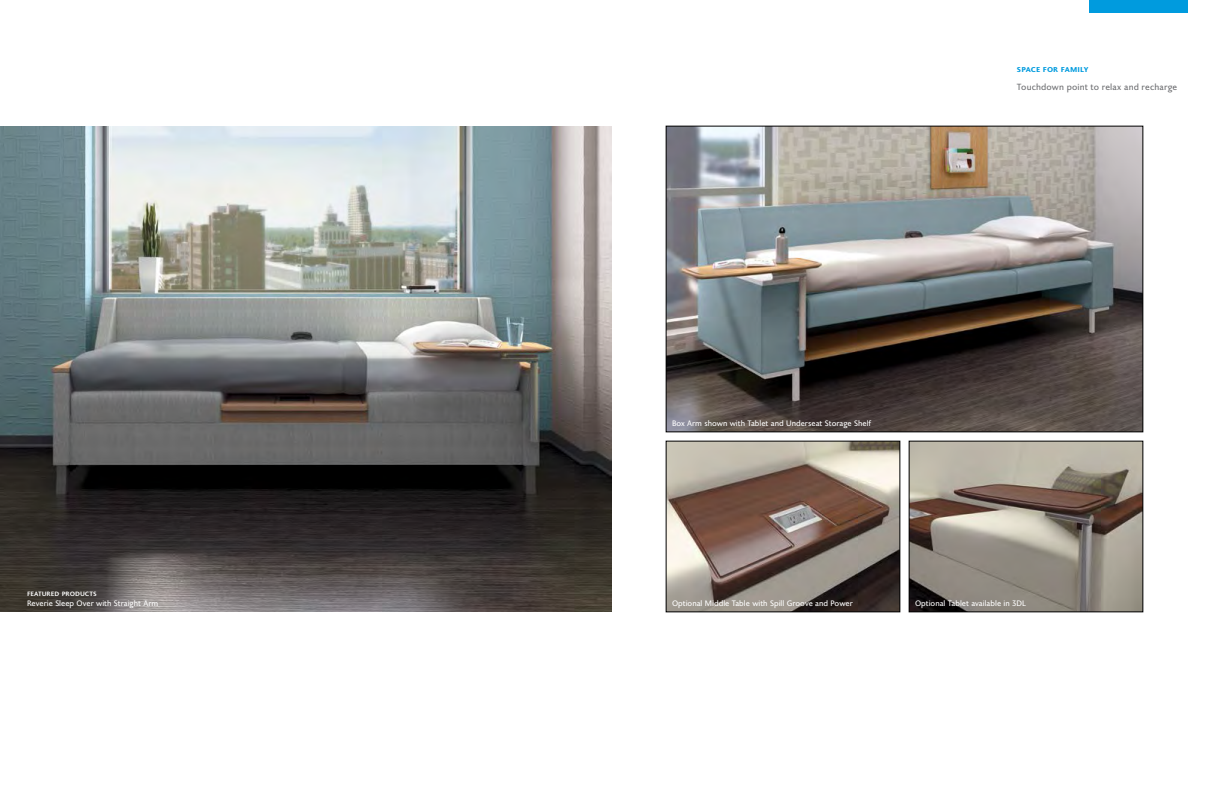
<style>
.page{position:relative;width:1224px;height:792px;background:#fff}
.page>*{position:absolute;margin:0;border:0;box-sizing:border-box;transform-origin:0 0}
.t1{font:9px "Joanna Sans Pro";letter-spacing:.015em;color:#6d6e71}
.t2{font:700 9px "Joanna Sans Pro";letter-spacing:.005em;color:#009bde}
.t3{font:8px "Joanna Sans Pro";color:#fff}
.t4{font:500 8px "Joanna Sans Pro";color:#fff}
</style>
<div class="page">
<img style="left:0;top:126px;width:612px;height:486px">
<img style="left:668px;top:128px;width:473px;height:302px">
<div style="left:666px;top:126px;width:477px;height:306px;border:1px solid #000"></div>
<img style="left:668px;top:443px;width:230px;height:167px">
<div style="left:666px;top:441px;width:234px;height:171px;border:1px solid #000"></div>
<img style="left:911px;top:443px;width:230px;height:167px">
<div style="left:909px;top:441px;width:234px;height:171px;border:1px solid #000"></div>
<div style="left:1089px;top:0;width:99px;height:12px;background:#009bde"></div>
<p class="t4" style="left:27px;top:589px;width:71px">featured products</p>
<p class="t3" style="left:27px;top:599px;width:133px">Reverie Sleep Over with Straight Arm</p>
<p class="t2" style="left:1017px;top:64px;width:73px">SPACE FOR FAMILY</p>
<p class="t3" style="left:672px;top:419px;width:201px">Box Arm shown with Tablet and Underseat Storage Shelf</p>
<p class="t1" style="left:1017px;top:82px;width:162px">Touchdown point to relax and recharge</p>
<p class="t3" style="left:672px;top:599px;width:182px">Optional Middle Table with Spill Groove and Power</p>
<p class="t3" style="left:915px;top:599px;width:113px">Optional Tablet available in 3DL</p>
</div>
